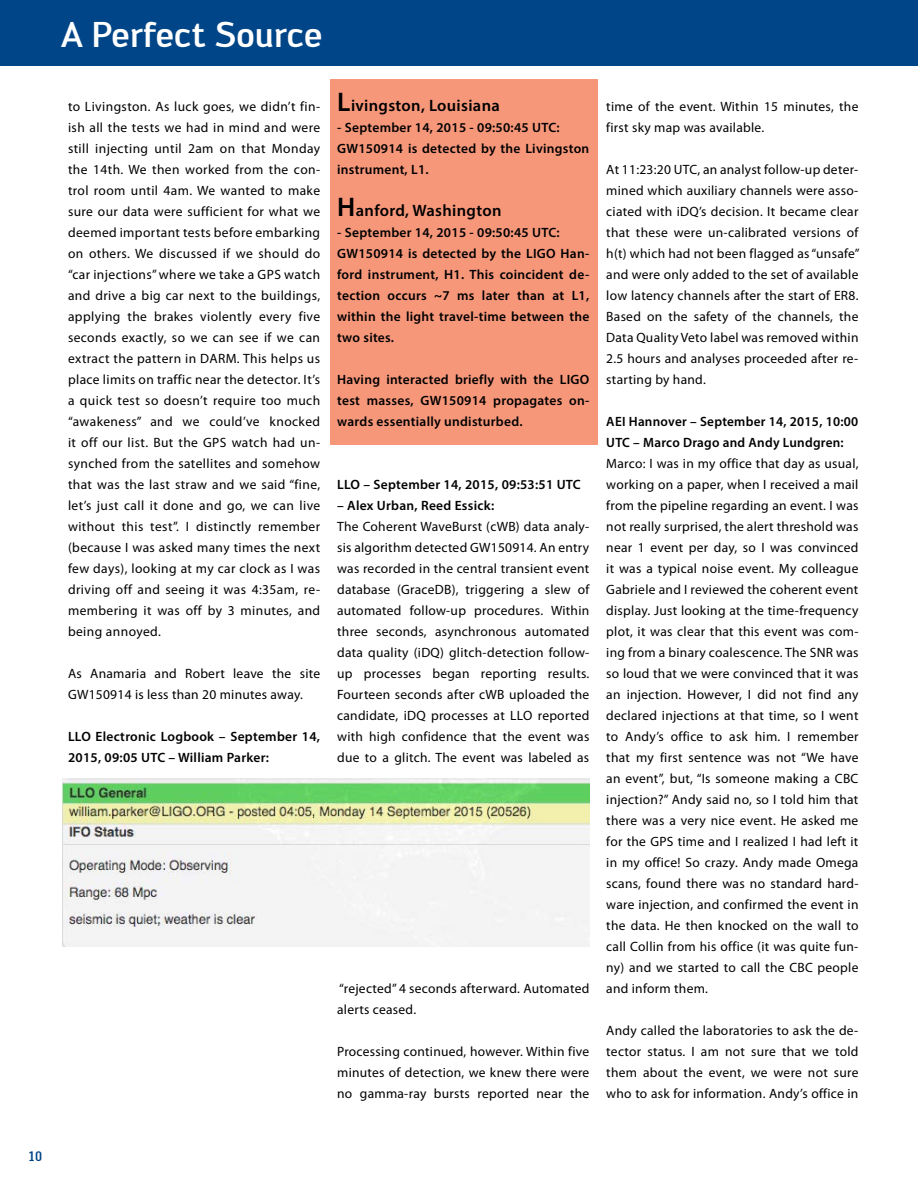
<style>
.page{position:relative;width:918px;height:1188px;background:#fff}
.page>*{position:absolute;margin:0;border:0;box-sizing:border-box;transform-origin:0 0}
.t1{font:500 35.25px "Engel";letter-spacing:-.01em;color:#fff}
.t2{font:600 16.5px "Myriad Pro";letter-spacing:.02em;color:#000}
.t3{font:13.5px/21px "Myriad Pro";letter-spacing:.02em;color:#000;text-align:justify}
.t4{font:600 13.5px/21px "Myriad Pro";letter-spacing:.02em;color:#000}
.t5{font:500 13.5px "Engel";color:#004588}
.s1{font-size:27px}
</style>
<div class="page">
<div style="left:331px;top:79px;width:267px;height:365px;background:#f7977a"></div>
<img style="left:63px;top:778px;width:526px;height:168px">
<div style="left:0;top:0;width:918px;height:66px;background:#004588"></div>
<h1 class="t1" style="left:61px;top:14px;width:263px">A Perfect Source</h1>
<p class="t3" style="left:68px;top:96px;width:254px">to Livingston. As luck goes, we didn’t fin&shy;ish all the tests we had in mind and were still injecting until 2am on that Monday the 14th. We then worked from the con&shy;trol room until 4am. We wanted to make sure our data were sufficient for what we deemed important tests before embarking on others. We discussed if we should do “car injections” where we take a GPS watch and drive a big car next to the buildings, applying the brakes violently every five seconds exactly, so we can see if we can extract the pattern in DARM. This helps us place limits on traffic near the detector. It’s a quick test so doesn’t require too much “awakeness” and we could’ve knocked it off our list. But the GPS watch had un&shy;synched from the satellites and somehow that was the last straw and we said “fine, let’s just call it done and go, we can live without this test”. I distinctly remember (because I was asked many times the next few days), looking at my car clock as I was driving off and seeing it was 4:35am, re&shy;membering it was off by 3 minutes, and being annoyed.</p>
<p class="t3" style="left:68px;top:663px;width:254px">As Anamaria and Robert leave the site<br>GW150914 is less than 20 minutes away.</p>
<p class="t4" style="left:68px;top:725px;width:254px">LLO Electronic Logbook – September 14,<br>2015, 09:05 UTC – William Parker:</p>
<p class="t2" style="left:337px;top:95px;width:164px"><span class="s1">L</span>ivingston, Louisiana</p>
<p class="t4" style="left:337px;top:116px;width:254px">- September 14, 2015 - 09:50:45 UTC:<br>GW150914 is detected by the Livingston instrument, L1.</p>
<p class="t2" style="left:337px;top:200px;width:166px"><span class="s1">H</span>anford, Washington</p>
<p class="t4" style="left:337px;top:221px;width:254px">- September 14, 2015 - 09:50:45 UTC:<br>GW150914 is detected by the LIGO Han&shy;ford instrument, H1. This coincident de&shy;tection occurs ~7 ms later than at L1, within the light travel-time between the two sites.</p>
<p class="t4" style="left:337px;top:368px;width:254px;text-align:justify">Having interacted briefly with the LIGO test masses, GW150914 propagates on&shy;wards essentially undisturbed.</p>
<p class="t4" style="left:337px;top:473px;width:245px">LLO – September 14, 2015, 09:53:51 UTC</p>
<p class="t4" style="left:337px;top:494px;width:159px">– Alex Urban, Reed Essick:</p>
<p class="t3" style="left:337px;top:516px;width:254px">The Coherent WaveBurst (cWB) data analy&shy;sis algorithm detected GW150914. An entry was recorded in the central transient event database (GraceDB), triggering a slew of automated follow-up procedures. Within three seconds, asynchronous automated data quality (iDQ) glitch-detection follow&shy;up processes began reporting results.<br>Fourteen seconds after cWB uploaded the candidate, iDQ processes at LLO reported with high confidence that the event was due to a glitch. The event was labeled as</p>
<p class="t3" style="left:337px;top:978px;width:254px">“rejected” 4 seconds afterward. Automated alerts ceased.</p>
<p class="t3" style="left:337px;top:1041px;width:254px">Processing continued, however. Within five minutes of detection, we knew there were no gamma-ray bursts reported near the</p>
<p class="t3" style="left:606px;top:96px;width:254px">time of the event. Within 15 minutes, the first sky map was available.</p>
<p class="t3" style="left:606px;top:159px;width:255px">At 11:23:20 UTC, an analyst follow-up deter&shy;mined which auxiliary channels were asso&shy;ciated with iDQ’s decision. It became clear that these were un-calibrated versions of h(t) which had not been flagged as “unsafe” and were only added to the set of available low latency channels after the start of ER8.<br>Based on the safety of the channels, the Data Quality Veto label was removed within 2.5 hours and analyses proceeded after re&shy;starting by hand.</p>
<p class="t4" style="left:606px;top:410px;width:253px">AEI Hannover – September 14, 2015, 10:00<br>UTC – Marco Drago and Andy Lundgren:</p>
<p class="t3" style="left:606px;top:453px;width:254px">Marco: I was in my office that day as usual, working on a paper, when I received a mail from the pipeline regarding an event. I was not really surprised, the alert threshold was near 1 event per day, so I was convinced it was a typical noise event. My colleague Gabriele and I reviewed the coherent event display. Just looking at the time-frequency plot, it was clear that this event was com&shy;ing from a binary coalescence. The SNR was so loud that we were convinced that it was an injection. However, I did not find any declared injections at that time, so I went to Andy’s office to ask him. I remember that my first sentence was not “We have an event”, but, “Is someone making a CBC injection?” Andy said no, so I told him that there was a very nice event. He asked me for the GPS time and I realized I had left it in my office! So crazy. Andy made Omega scans, found there was no standard hard&shy;ware injection, and confirmed the event in the data. He then knocked on the wall to call Collin from his office (it was quite fun&shy;ny) and we started to call the CBC people and inform them.</p>
<p class="t3" style="left:606px;top:1020px;width:254px">Andy called the laboratories to ask the de&shy;tector status. I am not sure that we told them about the event, we were not sure who to ask for information. Andy’s office in</p>
<p class="t5" style="left:29px;top:1148px;width:15px">10</p>
</div>
